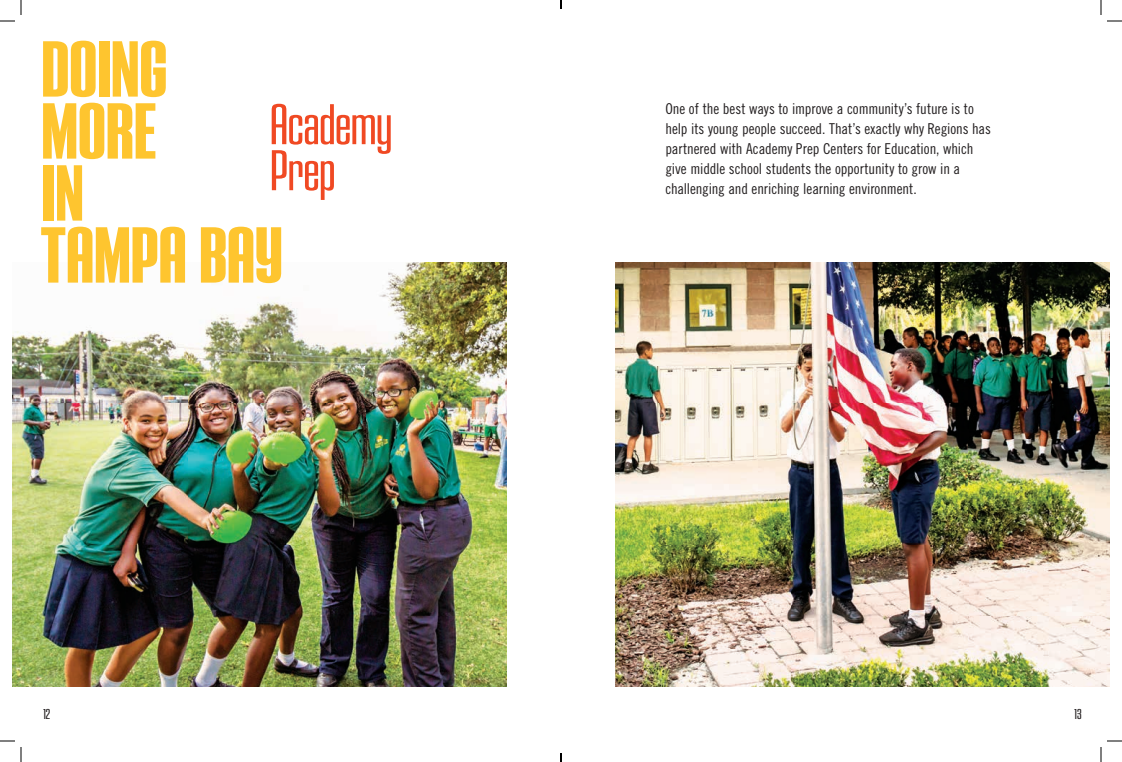
<style>
.page{position:relative;width:1122px;height:762px;background:#fff}
.page>*{position:absolute;margin:0;border:0;box-sizing:border-box;transform-origin:0 0}
.t1{font:83px/62px "House Gothic HG23 Cond BOLD1";letter-spacing:-.005em;color:#fec52f}
.t2{font:60px/46px "House Gothic HG23 Cond LIGHT1";letter-spacing:-.015em;color:#f04923}
.t3{font:15px/20px "Trade Gothic LT Std Cn 18";letter-spacing:-.005em;color:#231f20}
.t4{font:15px "House Gothic HG23 Cond LIGHT1";color:#231f20}
</style>
<div class="page">
<img style="left:615px;top:262px;width:495px;height:425px">
<img style="left:12px;top:262px;width:495px;height:425px">
<svg style="left:0;top:0;width:22px;height:22px"></svg>
<svg style="left:0;top:740px;width:22px;height:22px"></svg>
<svg style="left:1100px;top:0;width:22px;height:22px"></svg>
<svg style="left:1100px;top:740px;width:22px;height:22px"></svg>
<svg style="left:560px;top:0;width:2px;height:9px"></svg>
<svg style="left:560px;top:753px;width:2px;height:9px"></svg>
<h1 class="t1" style="left:41px;top:39px;width:243px">DOING<br>MORE<br>IN<br>TAMPA BAY</h1>
<h2 class="t2" style="left:270px;top:101px;width:124px">Academy<br>Prep</h2>
<p class="t3" style="left:665px;top:98px;width:327px">One of the best ways to improve a community’s future is to help its young people succeed. That’s exactly why Regions has partnered with Academy Prep Centers for Education, which give middle school students the opportunity to grow in a challenging and enriching learning environment.</p>
<p class="t4" style="left:44px;top:707px;width:8px">12</p>
<p class="t4" style="left:1075px;top:707px;width:8px">13</p>
</div>
